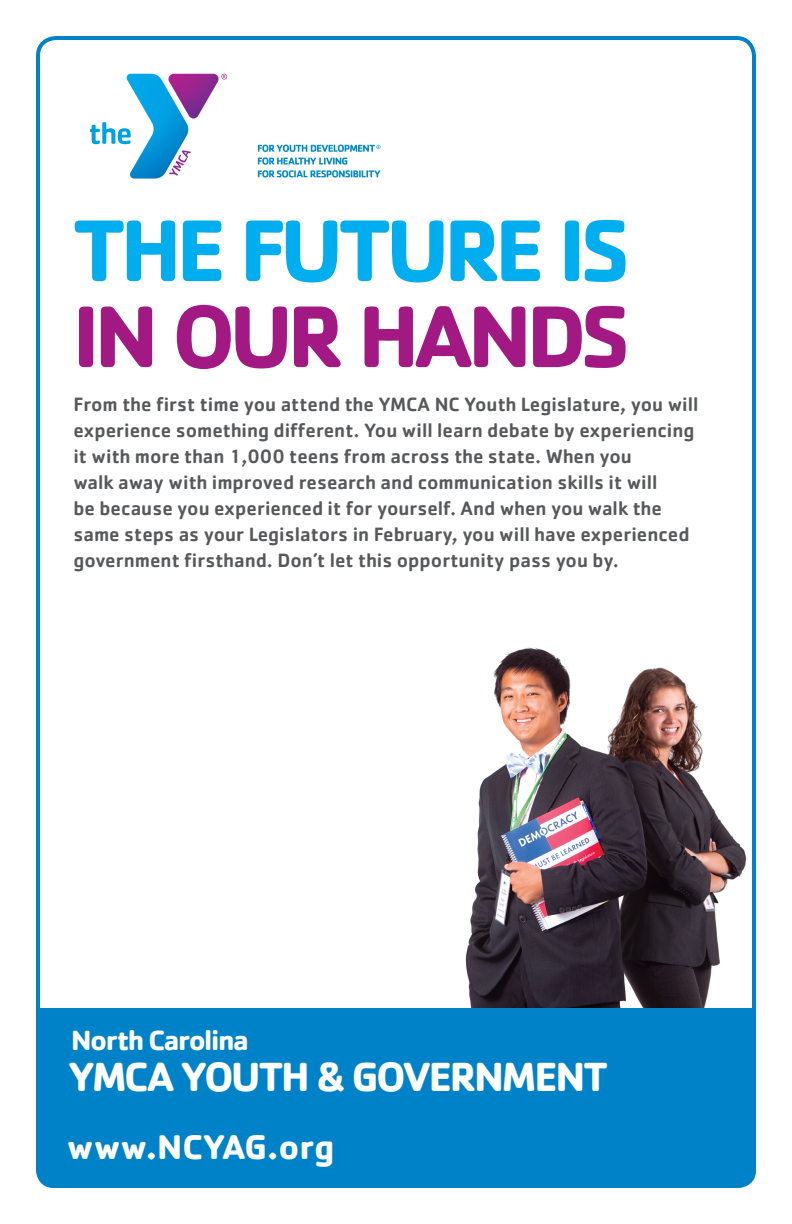
<style>
.page{position:relative;width:792px;height:1224px;background:#fff}
.page>*{position:absolute;margin:0;border:0;box-sizing:border-box;transform-origin:0 0}
.t1{font:700 90.7px "Cachet Std";color:#00aeef}
.t2{font:700 90.7px "Cachet Std";letter-spacing:-.06em;color:#a31984}
.t3{font:700 42.2px "Cachet Std";letter-spacing:-.055em;color:#fff}
.t4{font:700 35.6px "Cachet Std";color:#fff}
.t5{font:700 28.9px "Cachet Std";letter-spacing:-.05em;color:#fff}
.t6{font:500 20px/26px "Cachet Std";color:#57585a}
</style>
<div class="page">
<div style="left:36px;top:989px;width:720px;height:199px;background:#0082c8;border-radius:18px"></div>
<div style="left:36px;top:907px;width:720px;height:101px;background:#fff"></div>
<img style="left:465px;top:647px;width:282px;height:361px">
<div style="left:36px;top:36px;width:720px;height:1152px;border:4px solid #0082c8;border-radius:18px"></div>
<svg style="left:90px;top:74px;width:137px;height:105px"></svg>
<svg style="left:258px;top:145px;width:123px;height:33px"></svg>
<h1 class="t1" style="left:72px;top:192px;width:51px">THE</h1>
<h1 class="t1" style="left:240px;top:192px;width:93px">FUTURE</h1>
<h1 class="t1" style="left:558px;top:192px;width:74px">IS</h1>
<h1 class="t2" style="left:72px;top:278px;width:156px">IN OUR</h1>
<h1 class="t2" style="left:358px;top:278px;width:274px">HANDS</h1>
<p class="t6" style="left:73px;top:391px;width:627px">From the first time you attend the YMCA NC Youth Legislature, you will experience something different. You will learn debate by experiencing it with more than 1,000 teens from across the state. When you<br>walk away with improved research and communication skills it will<br>be because you experienced it for yourself. And when you walk the same steps as your Legislators in February, you will have experienced government firsthand. Don’t let this opportunity pass you by.</p>
<h3 class="t5" style="left:71px;top:1021px;width:179px">North Carolina</h3>
<h2 class="t3" style="left:68px;top:1050px;width:541px">YMCA Youth &amp; Government</h2>
<h3 class="t4" style="left:67px;top:1124px;width:269px">www.NCYAG.org</h3>
</div>
